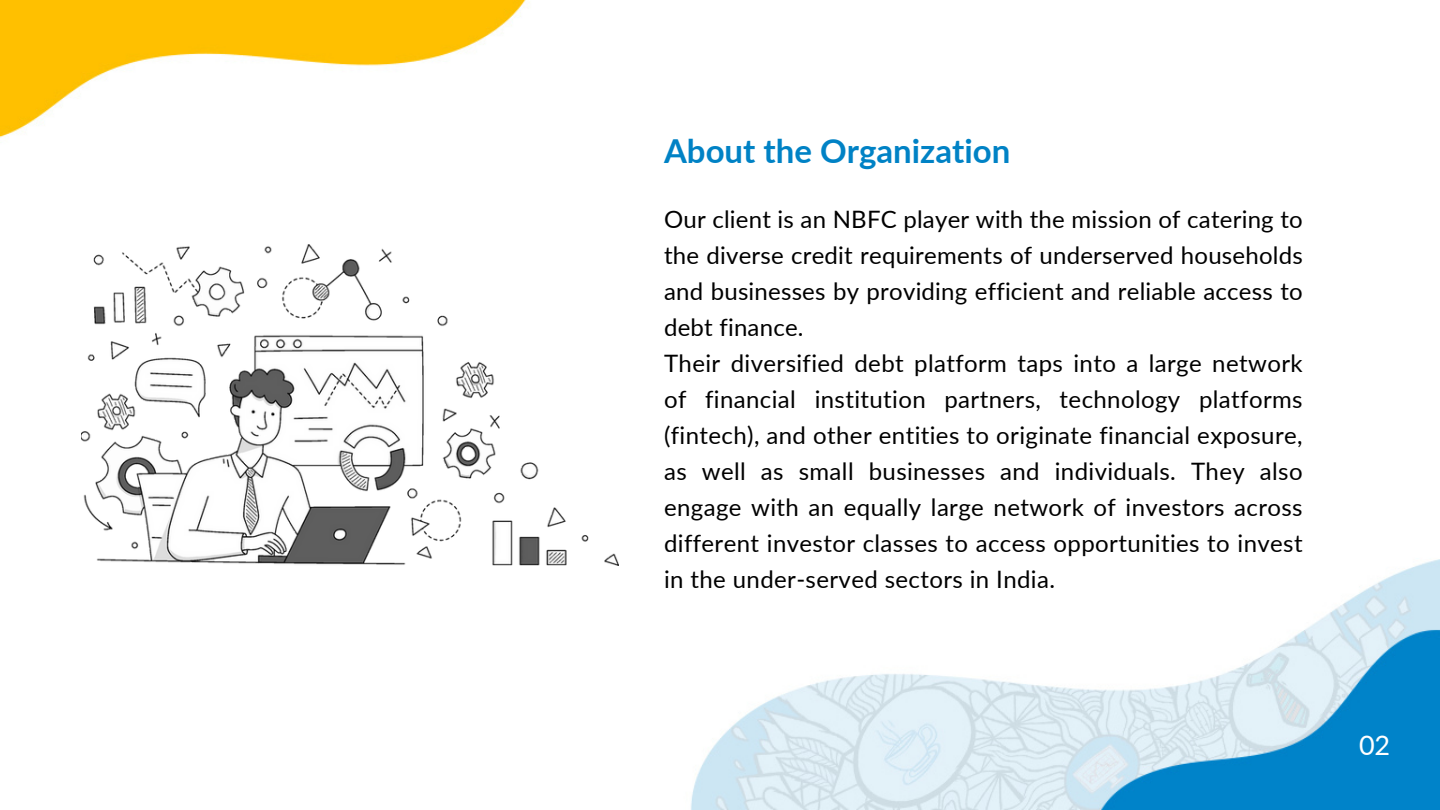
<style>
.page{position:relative;width:1440px;height:810px;background:#fff}
.page>*{position:absolute;margin:0;border:0;box-sizing:border-box;transform-origin:0 0}
.t1{font:700 33px "Lato";color:#0082c5}
.t2{font:27px "Lato";color:#fff}
.t3{font:24px/36px "Lato";letter-spacing:.015em;color:#000;text-align:justify}
</style>
<div class="page">
<img style="left:0;top:0;width:1440px;height:810px">
<img style="left:81px;top:244px;width:538px;height:322px">
<p class="t1" style="left:664px;top:131px;width:348px">About the Organization</p>
<p class="t3" style="left:664px;top:201px;width:640px">Our client is an NBFC player with the mission of catering to the diverse credit requirements of underserved households and businesses by providing efficient and reliable access to debt finance.</p>
<p class="t3" style="left:664px;top:345px;width:640px">Their diversified debt platform taps into a large network of financial institution partners, technology platforms (fintech), and other entities to originate financial exposure, as well as small businesses and individuals. They also engage with an equally large network of investors across different investor classes to access opportunities to invest in the under-served sectors in India.</p>
<h1 class="t2" style="left:1359px;top:728px;width:33px">02</h1>
</div>
